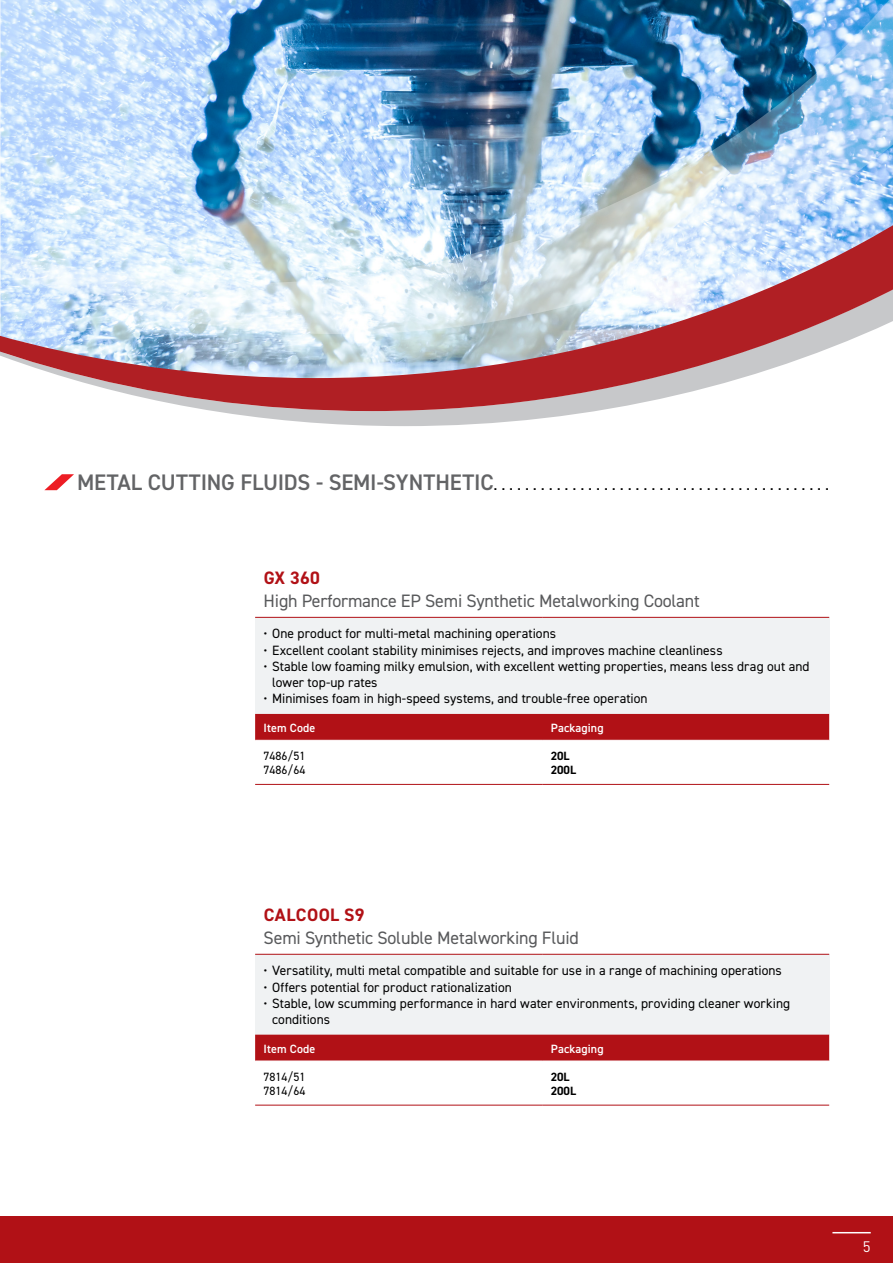
<style>
.page{position:relative;width:893px;height:1263px;background:#fff}
.page>*{position:absolute;margin:0;border:0;box-sizing:border-box;transform-origin:0 0}
.t1{font:300 22.5px "DIN2014";color:#000}
.t2{font:18px "DIN2014";letter-spacing:-.01em;color:#58595b}
.t3{font:700 18px "DIN2014";letter-spacing:.02em;color:#b11116}
.t4{font:15px "DIN Pro";color:#fff}
.t5{font:13.5px/16.2px "DIN2014";color:#000}
.t6{font:600 12px "DIN2014";letter-spacing:.01em;color:#fff}
.t7{font:12px/13.5px "DIN2014";color:#000}
.t8{font:700 12px/13.5px "DIN2014";color:#000}
.s1{font-weight:600;color:#636466}
</style>
<div class="page">
<div style="left:0;top:1216px;width:893px;height:47px;background:#b11116"></div>
<hr style="left:832px;top:1232px;width:39px;height:1px;background:#fff">
<svg style="left:214px;top:411px;width:381px;height:15px;fill:#c7c8ca"></svg>
<svg style="left:0;top:334px;width:863px;height:77px"></svg>
<img style="left:0;top:0;width:893px;height:334px">
<div style="left:255px;top:954px;width:574px;height:81px;background:#f0f2f3"></div>
<div style="left:255px;top:1035px;width:574px;height:26px;background:#b11116"></div>
<hr style="left:255px;top:954px;width:287px;height:1px;background:#b11116">
<hr style="left:542px;top:954px;width:287px;height:1px;background:#b11116">
<hr style="left:255px;top:1105px;width:287px;height:1px;background:#b11116">
<hr style="left:542px;top:1105px;width:287px;height:1px;background:#b11116">
<div style="left:255px;top:617px;width:574px;height:97px;background:#f0f2f3"></div>
<div style="left:255px;top:714px;width:574px;height:26px;background:#b11116"></div>
<hr style="left:255px;top:617px;width:287px;height:1px;background:#b11116">
<hr style="left:542px;top:617px;width:287px;height:1px;background:#b11116">
<hr style="left:255px;top:784px;width:287px;height:1px;background:#b11116">
<hr style="left:542px;top:784px;width:287px;height:1px;background:#b11116">
<svg style="left:44px;top:474px;width:30px;height:16px"></svg>
<h1 class="t1" style="left:77px;top:469px;width:754px"><span class="s1">METAL CUTTING FLUIDS - SEMI-SYNTHETIC</span>...........................................</h1>
<h2 class="t3" style="left:264px;top:566px;width:58px">GX 360</h2>
<h2 class="t2" style="left:264px;top:589px;width:438px">High Performance EP Semi Synthetic Metalworking Coolant</h2>
<p class="t5" style="left:264px;top:625px;width:294px">• One product for multi-metal machining operations</p>
<p class="t5" style="left:264px;top:642px;width:460px">• Excellent coolant stability minimises rejects, and improves machine cleanliness</p>
<p class="t5" style="left:272px;top:658px;width:539px;text-indent:-9px">• Stable low foaming milky emulsion, with excellent wetting properties, means less drag out and lower top-up rates</p>
<p class="t5" style="left:264px;top:690px;width:386px">• Minimises foam in high-speed systems, and trouble-free operation</p>
<p class="t6" style="left:264px;top:720px;width:53px">Item Code</p>
<p class="t6" style="left:551px;top:720px;width:54px">Packaging</p>
<p class="t7" style="left:264px;top:749px;width:43px">7486/51<br>7486/64</p>
<p class="t8" style="left:551px;top:749px;width:27px">20L<br>200L</p>
<h2 class="t3" style="left:264px;top:903px;width:102px">CALCOOL S9</h2>
<h2 class="t2" style="left:264px;top:926px;width:317px">Semi Synthetic Soluble Metalworking Fluid</h2>
<p class="t5" style="left:264px;top:962px;width:520px">• Versatility, multi metal compatible and suitable for use in a range of machining operations</p>
<p class="t5" style="left:264px;top:978px;width:250px">• Offers potential for product rationalization</p>
<p class="t5" style="left:272px;top:995px;width:520px;text-indent:-9px">• Stable, low scumming performance in hard water environments, providing cleaner working conditions</p>
<p class="t6" style="left:264px;top:1040px;width:53px">Item Code</p>
<p class="t6" style="left:551px;top:1040px;width:54px">Packaging</p>
<p class="t7" style="left:264px;top:1070px;width:43px">7814/51<br>7814/64</p>
<p class="t8" style="left:551px;top:1070px;width:27px">20L<br>200L</p>
<p class="t4" style="left:863px;top:1235px;width:9px">5</p>
</div>
